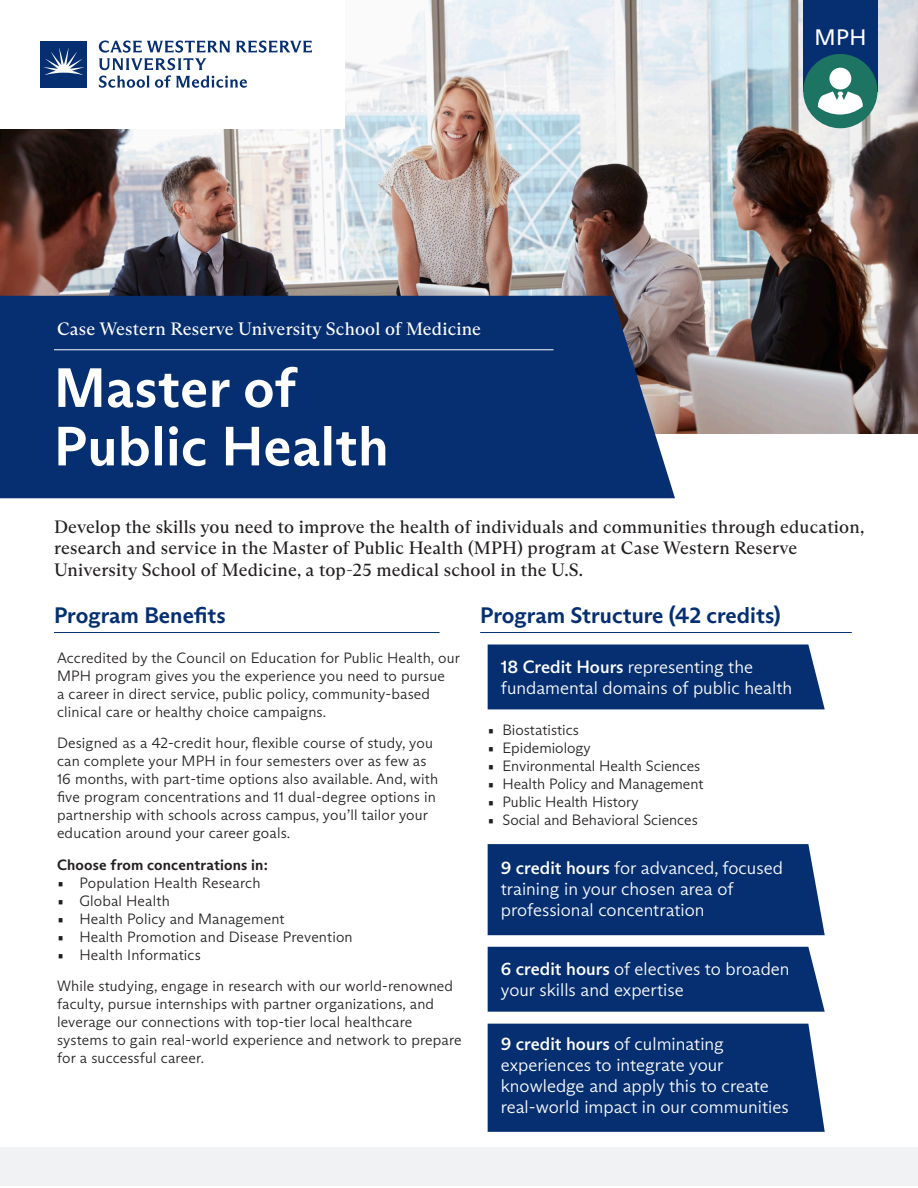
<style>
.page{position:relative;width:918px;height:1188px;background:#fff}
.page>*{position:absolute;margin:0;border:0;box-sizing:border-box;transform-origin:0 0}
.t1{font:700 55.5px/58.5px "ABC Arizona Sans";letter-spacing:.01em;color:#fff}
.Bullets{font:700 22.5px "ABC Arizona Sans";color:#062f72}
.t2{font:22.5px "ABC Arizona Sans";color:#fff}
.list_caption{font:300 18px/21px "ABC Arizona Sans";color:#fff}
.Bullets-2{font:18px/21.6px "ABC Arizona Text";letter-spacing:.01em;color:#231f20}
.Body{font:18px "ABC Arizona Text";letter-spacing:.01em;color:#fff}
.Bullets-3{font:300 15px/18px "ABC Arizona Sans";letter-spacing:.01em;color:#231f20}
.list_caption-2{font:300 15px "ABC Arizona Sans";color:#231f20}
.Bullets-4{font:700 15px "ABC Arizona Sans";letter-spacing:.01em;color:#231f20}
.s1{font-family:"Titillium"}
.s2{font-weight:500}
</style>
<div class="page">
<img style="left:0;top:0;width:918px;height:433px">
<div style="left:0;top:0;width:344px;height:128px;background:#fff"></div>
<hr style="left:54px;top:632px;width:386px;height:1px;background:#062f72">
<hr style="left:480px;top:632px;width:372px;height:1px;background:#062f72">
<div style="left:803px;top:0;width:75px;height:91px;background:#062f72"></div>
<div style="left:803px;top:54px;width:75px;height:74px;background:#1d7462;border-radius:50%"></div>
<div style="left:0;top:1148px;width:918px;height:38px;background:#f1f2f3"></div>
<div style="left:40px;top:41px;width:47px;height:47px;background:#062f72"></div>
<svg style="left:44px;top:48px;width:40px;height:27px"></svg>
<svg style="left:99px;top:40px;width:213px;height:48px"></svg>
<div style="left:0;top:296px;width:675px;height:202px;background:#062f72"></div>
<hr style="left:54px;top:349px;width:500px;height:1px;background:#fff">
<div style="left:488px;top:645px;width:337px;height:64px;background:#062f72"></div>
<div style="left:488px;top:947px;width:337px;height:65px;background:#062f72"></div>
<div style="left:488px;top:844px;width:337px;height:91px;background:#062f72"></div>
<div style="left:488px;top:1024px;width:337px;height:108px;background:#062f72"></div>
<div style="left:829px;top:68px;width:22px;height:22px;background:#fff;border-radius:50%"></div>
<svg style="left:818px;top:91px;width:45px;height:24px"></svg>
<p class="Body" style="left:57px;top:319px;width:426px">Case Western Reserve University School of Medicine</p>
<p class="t1" style="left:54px;top:358px;width:336px">Master of<br>Public Health</p>
<p class="t2" style="left:814px;top:23px;width:53px">MPH</p>
<p class="Bullets-2" style="left:54px;top:516px;width:812px">Develop the skills you need to improve the health of individuals and communities through education, research and service in the Master of Public Health (MPH) program at Case Western Reserve<br>University School of Medicine, a top-25 medical school in the U.S.</p>
<p class="Bullets" style="left:54px;top:602px;width:173px">Program Benefits</p>
<p class="Bullets" style="left:480px;top:602px;width:302px">Program Structure (42 credits)</p>
<p class="Bullets-3" style="left:57px;top:649px;width:405px">Accredited by the Council on Education for Public Health, our MPH program gives you the experience you need to pursue<br>a career in direct service, public policy, community-based clinical care or healthy choice campaigns.</p>
<p class="Bullets-3" style="left:57px;top:734px;width:383px">Designed as a 42-credit hour, flexible course of study, you can complete your MPH in four semesters over as few as 16 months, with part-time options also available. And, with five program concentrations and 11 dual-degree options in partnership with schools across campus, you’ll tailor your education around your career goals.</p>
<p class="Bullets-4" style="left:57px;top:855px;width:212px">Choose from concentrations in:</p>
<p class="Bullets-3" style="left:57px;top:874px;width:205px"><span class="s1">•</span> Population Health Research</p>
<p class="Bullets-3" style="left:57px;top:892px;width:114px"><span class="s1">•</span> Global Health</p>
<p class="Bullets-3" style="left:57px;top:910px;width:229px"><span class="s1">•</span> Health Policy and Management</p>
<p class="Bullets-3" style="left:57px;top:928px;width:297px"><span class="s1">•</span> Health Promotion and Disease Prevention</p>
<p class="Bullets-3" style="left:57px;top:946px;width:145px"><span class="s1">•</span> Health Informatics</p>
<p class="Bullets-3" style="left:57px;top:977px;width:406px">While studying, engage in research with our world-renowned faculty, pursue internships with partner organizations, and leverage our connections with top-tier local healthcare systems to gain real-world experience and network to prepare for a successful career.</p>
<h4 class="list_caption" style="left:501px;top:656px;width:293px"><span class="s2">18 Credit Hours</span> representing the fundamental domains of public health</h4>
<h4 class="list_caption-2" style="left:487px;top:721px;width:93px"><span class="s1">•</span> Biostatistics</h4>
<h4 class="list_caption-2" style="left:487px;top:739px;width:105px"><span class="s1">•</span> Epidemiology</h4>
<h4 class="list_caption-2" style="left:487px;top:757px;width:214px"><span class="s1">•</span> Environmental Health Sciences</h4>
<h4 class="list_caption-2" style="left:487px;top:775px;width:218px"><span class="s1">•</span> Health Policy and Management</h4>
<h4 class="list_caption-2" style="left:487px;top:793px;width:153px"><span class="s1">•</span> Public Health History</h4>
<h4 class="list_caption-2" style="left:487px;top:811px;width:212px"><span class="s1">•</span> Social and Behavioral Sciences</h4>
<h4 class="list_caption" style="left:501px;top:857px;width:284px"><span class="s2">9 credit hours</span> for advanced, focused training in your chosen area of professional concentration</h4>
<h4 class="list_caption" style="left:501px;top:958px;width:290px"><span class="s2">6 credit hours</span> of electives to broaden your skills and expertise</h4>
<h4 class="list_caption" style="left:501px;top:1033px;width:290px"><span class="s2">9 credit hours</span> of culminating experiences to integrate your knowledge and apply this to create real-world impact in our communities</h4>
</div>
